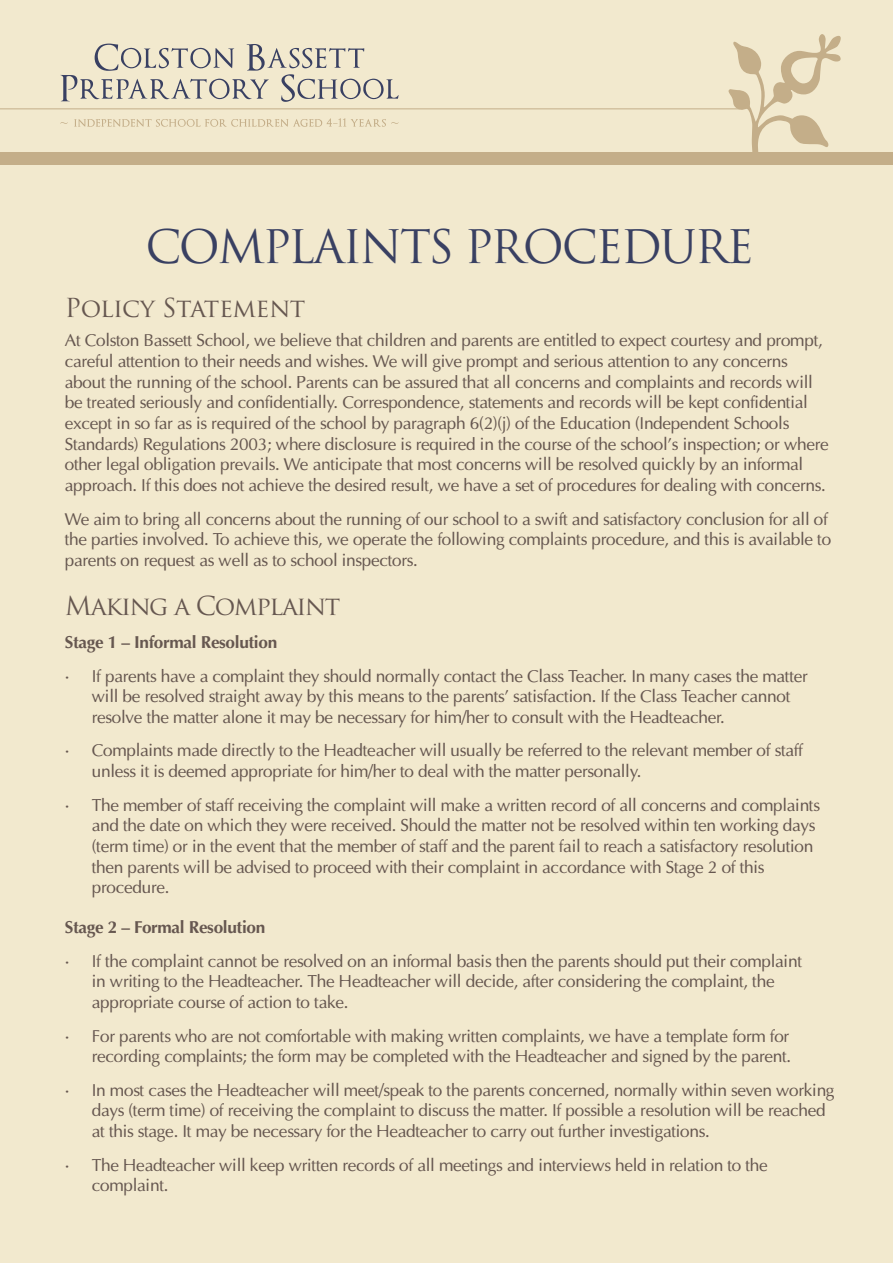
<style>
.page{position:relative;width:893px;height:1263px;background:#f2e9ce}
.page>*{position:absolute;margin:0;border:0;box-sizing:border-box;transform-origin:0 0}
.Sub-Headings{font:45px "Trajan Pro";letter-spacing:-.05em;color:#394062}
.Body{font:25.5px "Trajan Pro";letter-spacing:-.05em;color:#665750}
.Body-2{font:25.5px "Trajan Pro";letter-spacing:-.02em;color:#665750}
.Body-3{font:17.25px/20.7px "Optima";letter-spacing:-.02em;color:#665750}
.Body-4{font:700 17.25px "Optima";letter-spacing:-.02em;color:#665750}
</style>
<div class="page">
<div style="left:0;top:153px;width:893px;height:12px;background:#c4ae89"></div>
<svg style="left:729px;top:34px;width:112px;height:119px"></svg>
<svg style="left:60px;top:118px;width:338px;height:9px"></svg>
<svg style="left:60px;top:44px;width:338px;height:58px"></svg>
<hr style="left:0;top:108px;width:740px;height:1px;background:#c4ae89">
<p class="Sub-Headings" style="left:145px;top:218px;width:610px">COMPLAINTS PROCEDURE</p>
<p class="Body-2" style="left:65px;top:291px;width:242px">Policy Statement</p>
<p class="Body-3" style="left:65px;top:330px;width:765px">At Colston Bassett School, we believe that children and parents are entitled to expect courtesy and prompt, careful attention to their needs and wishes. We will give prompt and serious attention to any concerns about the running of the school. Parents can be assured that all concerns and complaints and records will be treated seriously and confidentially. Correspondence, statements and records will be kept confidential except in so far as is required of the school by paragraph 6(2)(j) of the Education (Independent Schools Standards) Regulations 2003; where disclosure is required in the course of the school’s inspection; or where other legal obligation prevails. We anticipate that most concerns will be resolved quickly by an informal approach. If this does not achieve the desired result, we have a set of procedures for dealing with concerns.</p>
<p class="Body-3" style="left:65px;top:508px;width:768px">We aim to bring all concerns about the running of our school to a swift and satisfactory conclusion for all of the parties involved. To achieve this, we operate the following complaints procedure, and this is available to parents on request as well as to school inspectors.</p>
<p class="Body" style="left:65px;top:589px;width:277px">Making a Complaint</p>
<p class="Body-4" style="left:65px;top:632px;width:214px">Stage 1 – Informal Resolution</p>
<p class="Body-3" style="left:92px;top:665px;width:717px;text-indent:-27px">• If parents have a complaint they should normally contact the Class Teacher. In many cases the matter will be resolved straight away by this means to the parents’ satisfaction. If the Class Teacher cannot resolve the matter alone it may be necessary for him/her to consult with the Headteacher.</p>
<p class="Body-3" style="left:92px;top:740px;width:713px;text-indent:-27px">• Complaints made directly to the Headteacher will usually be referred to the relevant member of staff unless it is deemed appropriate for him/her to deal with the matter personally.</p>
<p class="Body-3" style="left:92px;top:794px;width:730px;text-indent:-27px">• The member of staff receiving the complaint will make a written record of all concerns and complaints and the date on which they were received. Should the matter not be resolved within ten working days (term time) or in the event that the member of staff and the parent fail to reach a satisfactory resolution then parents will be advised to proceed with their complaint in accordance with Stage 2 of this procedure.</p>
<p class="Body-4" style="left:65px;top:917px;width:202px">Stage 2 – Formal Resolution</p>
<p class="Body-3" style="left:92px;top:950px;width:712px;text-indent:-27px">• If the complaint cannot be resolved on an informal basis then the parents should put their complaint in writing to the Headteacher. The Headteacher will decide, after considering the complaint, the appropriate course of action to take.</p>
<p class="Body-3" style="left:65px;top:1025px;width:728px;text-align:right">• For parents who are not comfortable with making written complaints, we have a template form for recording complaints; the form may be completed with the Headteacher and signed by the parent.</p>
<p class="Body-3" style="left:92px;top:1079px;width:744px;text-indent:-27px">• In most cases the Headteacher will meet/speak to the parents concerned, normally within seven working days (term time) of receiving the complaint to discuss the matter. If possible a resolution will be reached at this stage. It may be necessary for the Headteacher to carry out further investigations.</p>
<p class="Body-3" style="left:92px;top:1154px;width:678px;text-indent:-27px">• The Headteacher will keep written records of all meetings and interviews held in relation to the complaint.</p>
</div>
